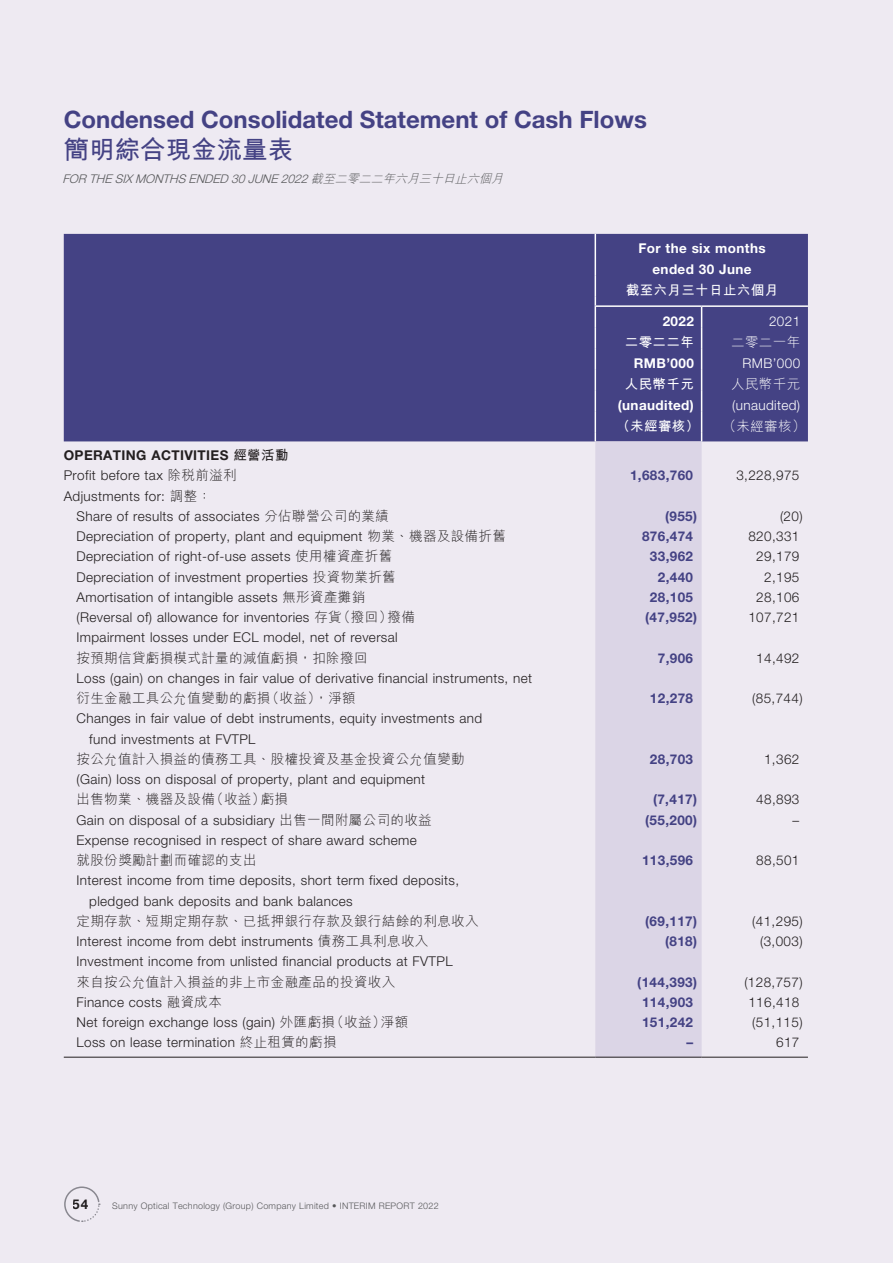
<style>
.page{position:relative;width:893px;height:1263px;background:#eeeaf2}
.page>*{position:absolute;margin:0;border:0;box-sizing:border-box;transform-origin:0 0}
.t1{font:700 25.5px "M Hei HK";color:#444284}
.t2{font:700 24px "Helvetica Neue LT Std";color:#444284}
.t3{font:300 13.5px/20.2px "Helvetica Neue LT Std";letter-spacing:.03em;color:#231f20}
.t4{font:300 13.5px "M Hei HK";letter-spacing:.03em;color:#231f20}
.t5{font:700 13.5px "Helvetica Neue LT Std";letter-spacing:.03em;color:#444284}
.t6{font:700 13.5px/21px "Helvetica Neue LT Std";letter-spacing:.03em;color:#fff;text-align:center}
.t7{font:700 13.5px/20.2px "Helvetica Neue LT Std";letter-spacing:.03em;color:#231f20}
.t8{font:700 13.5px "M Hei HK";letter-spacing:.03em;color:#fff}
.t9{font:300 13.5px "Helvetica Neue LT Std";letter-spacing:.03em;color:#fff}
.t10{font:300 13.5px "M Hei HK";letter-spacing:.03em;color:#fff}
.t11{font:italic 300 12px "Helvetica Neue LT Std";color:#57585a}
.t12{font:300 9px "Helvetica Neue LT Std";letter-spacing:.03em;color:#57585a}
.s1{font-family:"M Hei HK"}
.s2{font-weight:300}
.s3{font-family:"M Hei HK";font-weight:300}
.s4{font-weight:700}
</style>
<div class="page">
<svg style="left:65px;top:1186px;width:35px;height:36px"></svg>
<div style="left:64px;top:234px;width:744px;height:207px;background:#444284"></div>
<div style="left:595px;top:441px;width:107px;height:616px;background:#dbd5e6"></div>
<hr style="left:595px;top:234px;width:1px;height:42px;background:#fff">
<svg style="left:701px;top:307px;width:1px;height:134px"></svg>
<svg style="left:595px;top:276px;width:1px;height:165px"></svg>
<hr style="left:595px;top:305px;width:107px;height:2px;background:#fff">
<hr style="left:702px;top:305px;width:106px;height:2px;background:#fff">
<hr style="left:64px;top:1057px;width:531px;height:1px;background:#231f20">
<hr style="left:595px;top:1057px;width:107px;height:1px;background:#231f20">
<hr style="left:702px;top:1057px;width:106px;height:1px;background:#231f20">
<h2 class="t2" style="left:64px;top:104px;width:585px">Condensed Consolidated Statement of Cash Flows</h2>
<h1 class="t1" style="left:64px;top:131px;width:231px">簡明綜合現金流量表</h1>
<p class="t11" style="left:63px;top:171px;width:445px">FOR THE SIXMONTHS ENDED 30JUNE 2022<span class="s1">截至二零二二年六月三十日止六個月</span></p>
<p class="t7" style="left:64px;top:445px;width:226px">OPERATING ACTIVITIES <span class="s1">經營活動<br></span><span class="s2">Profit before tax</span> <span class="s3">除稅前溢利</span></p>
<p class="t3" style="left:77px;top:485px;width:314px;text-indent:-13px">Adjustments for: <span class="s1">調整：<br></span>Share of results of associates <span class="s1">分佔聯營公司的業績</span></p>
<p class="t6" style="left:638px;top:238px;width:129px">For the six months ended 30 June</p>
<p class="t8" style="left:626px;top:280px;width:154px">截至六月三十日止六個月</p>
<p class="t6" style="left:663px;top:311px;width:33px">2022</p>
<p class="t9" style="left:769px;top:313px;width:33px">2021</p>
<p class="t8" style="left:625px;top:332px;width:71px">二零二二年</p>
<p class="t10" style="left:731px;top:335px;width:71px">二零二一年</p>
<p class="t6" style="left:634px;top:353px;width:62px">RMB’000</p>
<p class="t9" style="left:742px;top:355px;width:59px">RMB’000</p>
<p class="t8" style="left:625px;top:374px;width:71px">人民幣千元</p>
<p class="t10" style="left:731px;top:377px;width:71px">人民幣千元</p>
<p class="t6" style="left:618px;top:395px;width:78px">(unaudited)</p>
<p class="t9" style="left:732px;top:397px;width:70px">(unaudited)</p>
<p class="t8" style="left:616px;top:416px;width:84px">（未經審核）</p>
<p class="t10" style="left:723px;top:419px;width:84px">（未經審核）</p>
<p class="t5" style="left:630px;top:467px;width:65px">1,683,760</p>
<p class="t3" style="left:736px;top:465px;width:65px">3,228,975</p>
<p class="t5" style="left:665px;top:508px;width:34px">(955)</p>
<p class="t3" style="left:780px;top:506px;width:24px">(20)</p>
<p class="t3" style="left:77px;top:526px;width:431px">Depreciation of property, plant and equipment <span class="s1">物業、機器及設備折舊</span></p>
<p class="t5" style="left:642px;top:528px;width:53px">876,474</p>
<p class="t3" style="left:748px;top:526px;width:53px">820,331</p>
<p class="t3" style="left:76px;top:546px;width:317px">Depreciation of right-of-use assets <span class="s1">使用權資產折舊</span></p>
<p class="t5" style="left:650px;top:548px;width:45px">33,962</p>
<p class="t3" style="left:756px;top:546px;width:45px">29,179</p>
<p class="t3" style="left:76px;top:566px;width:321px">Depreciation of investment properties <span class="s1">投資物業折舊</span></p>
<p class="t5" style="left:658px;top:568px;width:37px">2,440</p>
<p class="t3" style="left:764px;top:566px;width:37px">2,195</p>
<p class="t3" style="left:76px;top:587px;width:290px">Amortisation of intangible assets <span class="s1">無形資產攤銷</span></p>
<p class="t5" style="left:650px;top:589px;width:45px">28,105</p>
<p class="t3" style="left:756px;top:587px;width:45px">28,106</p>
<p class="t3" style="left:76px;top:607px;width:340px">(Reversal of) allowance for inventories <span class="s1">存貨（撥回）撥備</span></p>
<p class="t5" style="left:645px;top:609px;width:53px">(47,952)</p>
<p class="t3" style="left:748px;top:607px;width:53px">107,721</p>
<p class="t3" style="left:76px;top:627px;width:323px">Impairment losses under ECL model, net of reversal</p>
<p class="t4" style="left:76px;top:651px;width:293px">按預期信貸虧損模式計量的減值虧損，扣除撥回</p>
<p class="t5" style="left:658px;top:649px;width:37px">7,906</p>
<p class="t3" style="left:756px;top:647px;width:45px">14,492</p>
<p class="t3" style="left:76px;top:668px;width:457px">Loss (gain) on changes in fair value of derivative financial instruments, net</p>
<p class="t4" style="left:76px;top:691px;width:281px">衍生金融工具公允值變動的虧損（收益），淨額</p>
<p class="t5" style="left:650px;top:690px;width:45px">12,278</p>
<p class="t3" style="left:752px;top:688px;width:52px">(85,744)</p>
<p class="t3" style="left:89px;top:708px;width:394px;text-indent:-13px">Changes in fair value of debt instruments, equity investments and fund investments at FVTPL</p>
<p class="t4" style="left:76px;top:752px;width:390px">按公允值計入損益的債務工具、股權投資及基金投資公允值變動</p>
<p class="t5" style="left:650px;top:751px;width:45px">28,703</p>
<p class="t3" style="left:764px;top:749px;width:37px">1,362</p>
<p class="t3" style="left:76px;top:769px;width:350px">(Gain) loss on disposal of property, plant and equipment</p>
<p class="t4" style="left:76px;top:792px;width:213px">出售物業、機器及設備（收益）虧損</p>
<p class="t5" style="left:653px;top:791px;width:46px">(7,417)</p>
<p class="t3" style="left:756px;top:789px;width:45px">48,893</p>
<p class="t3" style="left:76px;top:809px;width:357px">Gain on disposal of a subsidiary <span class="s1">出售一間附屬公司的收益</span></p>
<p class="t5" style="left:645px;top:811px;width:53px">(55,200)</p>
<p class="t3" style="left:793px;top:809px;width:8px">–</p>
<p class="t3" style="left:77px;top:830px;width:342px">Expense recognised in respect of share award scheme</p>
<p class="t4" style="left:77px;top:853px;width:182px">就股份獎勵計劃而確認的支出</p>
<p class="t5" style="left:642px;top:852px;width:53px">113,596</p>
<p class="t3" style="left:756px;top:850px;width:45px">88,501</p>
<p class="t3" style="left:89px;top:870px;width:371px;text-indent:-13px">Interest income from time deposits, short term fixed deposits, pledged bank deposits and bank balances</p>
<p class="t4" style="left:77px;top:914px;width:404px">定期存款、短期定期存款、已抵押銀行存款及銀行結餘的利息收入</p>
<p class="t5" style="left:645px;top:913px;width:53px">(69,117)</p>
<p class="t3" style="left:752px;top:911px;width:52px">(41,295)</p>
<p class="t3" style="left:77px;top:931px;width:353px">Interest income from debt instruments <span class="s1">債務工具利息收入</span></p>
<p class="t5" style="left:665px;top:933px;width:34px">(818)</p>
<p class="t3" style="left:760px;top:931px;width:44px">(3,003)</p>
<p class="t3" style="left:76px;top:951px;width:378px">Investment income from unlisted financial products at FVTPL</p>
<p class="t4" style="left:76px;top:975px;width:320px">來自按公允值計入損益的非上市金融產品的投資收入</p>
<p class="t5" style="left:637px;top:973px;width:61px">(144,393)</p>
<p class="t3" style="left:744px;top:971px;width:60px">(128,757)</p>
<p class="t3" style="left:76px;top:992px;width:147px">Finance costs <span class="s1">融資成本</span></p>
<p class="t5" style="left:642px;top:994px;width:53px">114,903</p>
<p class="t3" style="left:748px;top:992px;width:53px">116,418</p>
<p class="t3" style="left:76px;top:1012px;width:333px">Net foreign exchange loss (gain) <span class="s1">外匯虧損（收益）淨額</span></p>
<p class="t5" style="left:642px;top:1014px;width:53px">151,242</p>
<p class="t3" style="left:752px;top:1012px;width:52px">(51,115)</p>
<p class="t3" style="left:76px;top:1032px;width:262px">Loss on lease termination <span class="s1">終止租賃的虧損</span></p>
<p class="t5" style="left:686px;top:1034px;width:8px">–</p>
<p class="t3" style="left:776px;top:1032px;width:25px">617</p>
<p class="t7" style="left:73px;top:1194px;width:17px">54</p>
<p class="t12" style="left:112px;top:1200px;width:328px">Sunny Optical Technology (Group) Company Limited <span class="s4">•</span> INTERIM REPORT 2022</p>
</div>
